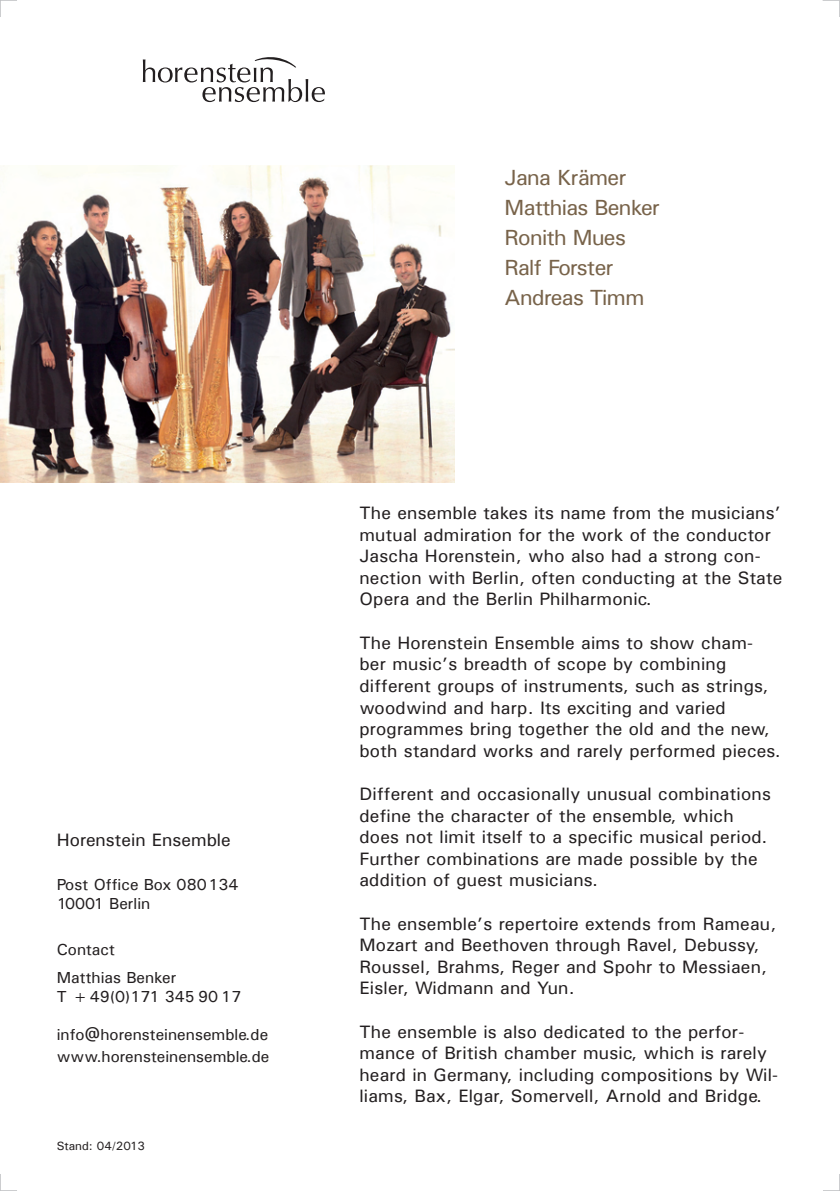
<style>
.page{position:relative;width:840px;height:1191px;background:#fff}
.page>*{position:absolute;margin:0;border:0;box-sizing:border-box;transform-origin:0 0}
.t1{font:22px/30px "Univers";letter-spacing:-.03em;color:#78634a}
.t2{font:18px/21.6px "Univers";letter-spacing:.01em;color:#231f20}
.t3{font:16px/19.2px "Univers";color:#231f20}
.t4{font:12px "Univers";color:#231f20}
</style>
<div class="page">
<svg style="left:143px;top:57px;width:182px;height:45px"></svg>
<svg style="left:0;top:0;width:17px;height:17px"></svg>
<svg style="left:822px;top:0;width:17px;height:1px"></svg>
<svg style="left:823px;top:1190px;width:16px;height:1px"></svg>
<svg style="left:0;top:1174px;width:17px;height:17px"></svg>
<img style="left:0;top:166px;width:454px;height:316px">
<p class="t2" style="left:57px;top:829px;width:176px">Horenstein Ensemble</p>
<p class="t3" style="left:57px;top:874px;width:183px">Post Office Box 080134<br>10001 Berlin</p>
<p class="t3" style="left:57px;top:934px;width:121px;line-height:28px">Contact<br>Matthias Benker</p>
<p class="t3" style="left:57px;top:986px;width:186px">T +49(0)171 345 90 17</p>
<p class="t3" style="left:57px;top:1023px;width:214px;line-height:22px">info@horensteinensemble.de www.horensteinensemble.de</p>
<p class="t4" style="left:57px;top:1138px;width:90px">Stand: 04/2013</p>
<p class="t1" style="left:504px;top:162px;width:157px">Jana Krämer<br>Matthias Benker<br>Ronith Mues<br>Ralf Forster<br>Andreas Timm</p>
<p class="t2" style="left:359px;top:502px;width:424px">The ensemble takes its name from the musicians’ mutual admiration for the work of the conductor Jascha Horenstein, who also had a strong con&shy;nection with Berlin, often conducting at the State Opera and the Berlin Philharmonic.</p>
<p class="t2" style="left:359px;top:631px;width:422px">The Horenstein Ensemble aims to show cham&shy;ber music’s breadth of scope by combining different groups of instruments, such as strings, woodwind and harp. Its exciting and varied programmes bring together the old and the new, both standard works and rarely performed pieces.</p>
<p class="t2" style="left:359px;top:782px;width:413px">Different and occasionally unusual combinations define the character of the ensemble, which does not limit itself to a specific musical period.<br>Further combinations are made possible by the addition of guest musicians.</p>
<p class="t2" style="left:359px;top:912px;width:418px">The ensemble’s repertoire extends from Rameau, Mozart and Beethoven through Ravel, Debussy, Roussel, Brahms, Reger and Spohr to Messiaen, Eisler, Widmann and Yun.</p>
<p class="t2" style="left:359px;top:1020px;width:420px">The ensemble is also dedicated to the perfor&shy;mance of British chamber music, which is rarely heard in Germany, including compositions by Wil&shy;liams, Bax, Elgar, Somervell, Arnold and Bridge.</p>
</div>
